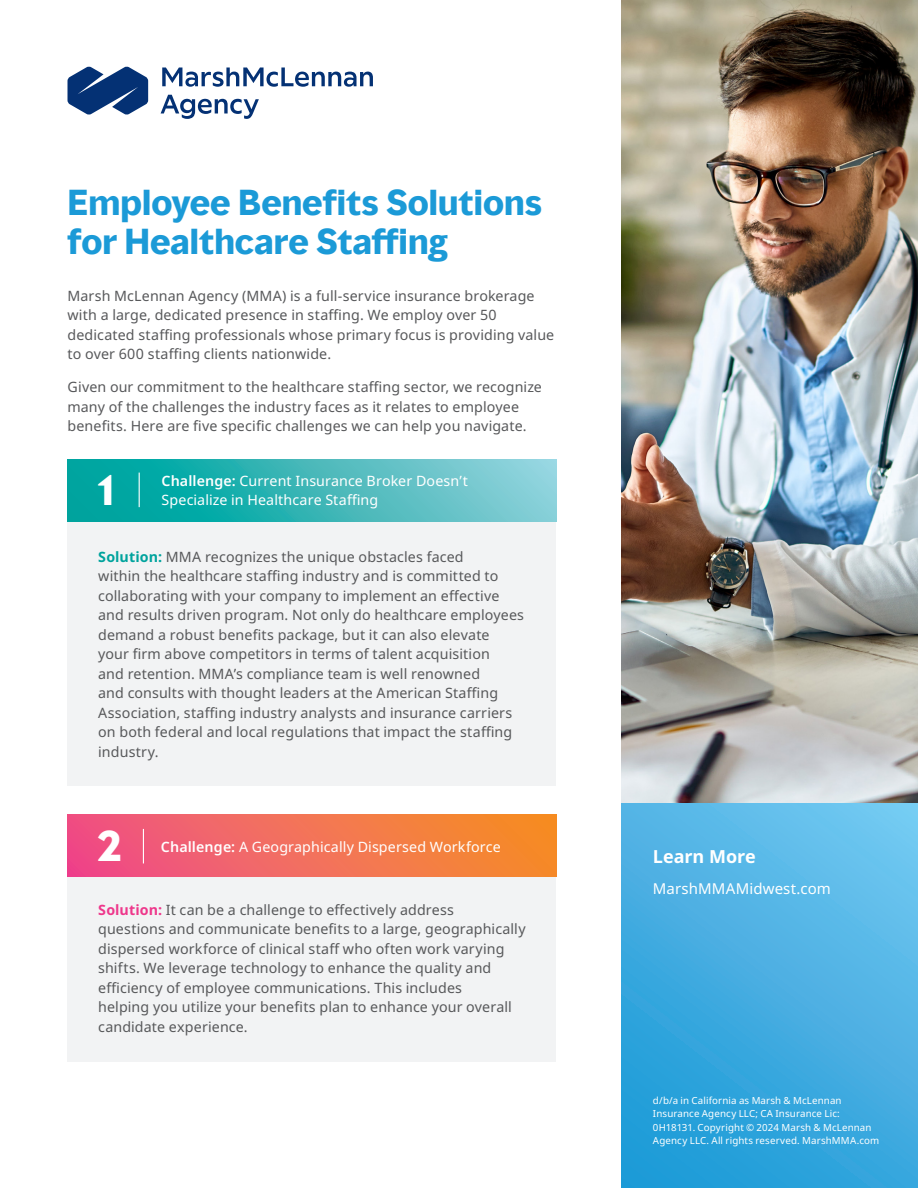
<style>
.page{position:relative;width:918px;height:1188px;background:#fff}
.page>*{position:absolute;margin:0;border:0;box-sizing:border-box;transform-origin:0 0}
.Contact_Information{font:700 40.05px "MMC Display";color:#fff}
.Headline{font:700 33px/39.6px "MMC Display";color:#1b9ad7}
.Subhead{font:700 18px "Noto Sans";letter-spacing:-.005em;color:#fff}
.Contact_Information-2{font:15px "Noto Sans";letter-spacing:.005em;color:#fff}
.Body_copy{font:14.25px/19.5px "Noto Sans";letter-spacing:.01em;color:#57585a}
.Body_copy-2{font:14.25px/19.5px "Noto Sans";letter-spacing:.01em;color:#fff}
.Disclaimer_Copyright{font:9.75px/13.5px "Noto Sans";letter-spacing:.01em;color:#fff}
.s1{font-weight:600}
.s2{font-weight:700;color:#00a39d}
.s3{font-weight:700;color:#ee378b}
</style>
<div class="page">
<div style="left:68px;top:494px;width:488px;height:292px;background:#f2f3f4"></div>
<div style="left:68px;top:849px;width:488px;height:212px;background:#f2f3f4"></div>
<img style="left:621px;top:0;width:297px;height:804px">
<svg style="left:621px;top:804px;width:297px;height:384px;background:#45aee2"></svg>
<svg style="left:68px;top:67px;width:80px;height:48px"></svg>
<svg style="left:162px;top:68px;width:211px;height:19px"></svg>
<svg style="left:161px;top:95px;width:98px;height:24px"></svg>
<svg style="left:68px;top:459px;width:488px;height:63px;background:#3db7b9"></svg>
<div style="left:68px;top:814px;width:488px;height:63px;background:linear-gradient(to right,#ef4e8b,#f69125)"></div>
<hr style="left:139px;top:473px;width:1px;height:34px;background:#fff">
<hr style="left:143px;top:829px;width:1px;height:34px;background:#fff">
<p class="Headline" style="left:68px;top:183px;width:476px">Employee Benefits Solutions for Healthcare Staffing</p>
<p class="Body_copy" style="left:68px;top:286px;width:488px">Marsh McLennan Agency (MMA) is a full-service insurance brokerage with a large, dedicated presence in staffing. We employ over 50 dedicated staffing professionals whose primary focus is providing value to over 600 staffing clients nationwide.</p>
<p class="Body_copy" style="left:68px;top:378px;width:476px">Given our commitment to the healthcare staffing sector, we recognize many of the challenges the industry faces as it relates to employee benefits. Here are five specific challenges we can help you navigate.</p>
<p class="Contact_Information" style="left:97px;top:464px;width:18px">1</p>
<p class="Body_copy-2" style="left:162px;top:471px;width:308px"><span class="s1">Challenge:</span> Current Insurance Broker Doesn’t<br>Specialize in Healthcare Staffing</p>
<p class="Body_copy" style="left:98px;top:547px;width:427px"><span class="s2">Solution:</span> MMA recognizes the unique obstacles faced<br>within the healthcare staffing industry and is committed to collaborating with your company to implement an effective and results driven program. Not only do healthcare employees demand a robust benefits package, but it can also elevate<br>your firm above competitors in terms of talent acquisition<br>and retention. MMA’s compliance team is well renowned<br>and consults with thought leaders at the American Staffing Association, staffing industry analysts and insurance carriers on both federal and local regulations that impact the staffing industry.</p>
<p class="Contact_Information" style="left:97px;top:820px;width:26px">2</p>
<p class="Body_copy-2" style="left:161px;top:838px;width:341px"><span class="s1">Challenge:</span> A Geographically Dispersed Workforce</p>
<p class="Body_copy" style="left:98px;top:900px;width:429px"><span class="s3">Solution:</span> It can be a challenge to effectively address<br>questions and communicate benefits to a large, geographically dispersed workforce of clinical staff who often work varying shifts. We leverage technology to enhance the quality and efficiency of employee communications. This includes<br>helping you utilize your benefits plan to enhance your overall candidate experience.</p>
<p class="Subhead" style="left:653px;top:844px;width:104px">Learn More</p>
<p class="Contact_Information-2" style="left:653px;top:878px;width:179px">MarshMMAMidwest.com</p>
<p class="Disclaimer_Copyright" style="left:653px;top:1093px;width:228px">d/b/a in California as Marsh &amp; McLennan Insurance Agency LLC; CA Insurance Lic:<br>0H18131. Copyright © 2024 Marsh &amp; McLennan Agency LLC. All rights reserved. MarshMMA.com</p>
</div>
